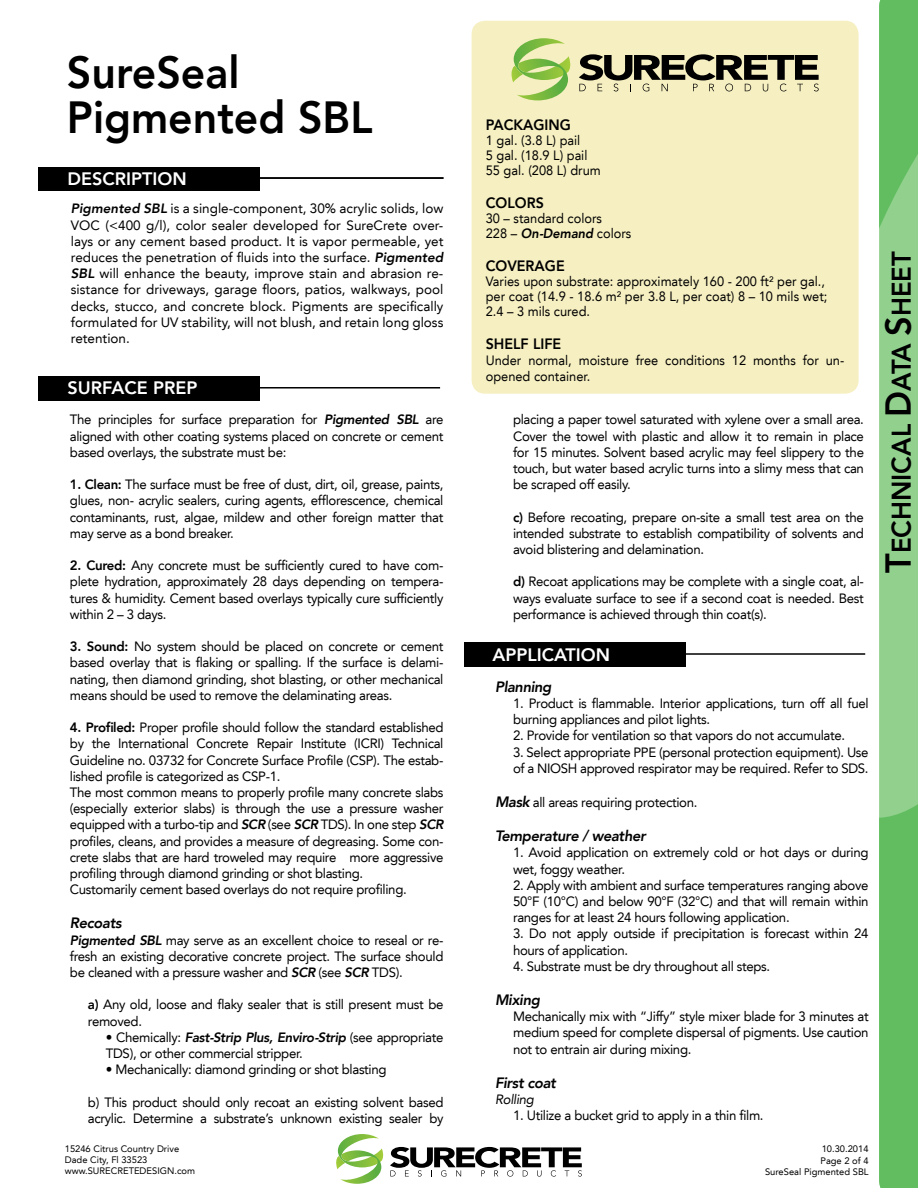
<style>
.page{position:relative;width:918px;height:1188px;background:#fff}
.page>*{position:absolute;margin:0;border:0;box-sizing:border-box;transform-origin:0 0}
.t1{font:800 45px "Avenir LT";color:#000;scale:.95 1}
.t2{font:800 27px "Avenir LT";color:#000;scale:.95 1}
.t3{font:800 18px "Avenir LT";color:#fff}
.t4{font:italic 800 15px "Avenir LT";letter-spacing:-.025em;color:#000}
.t5{font:800 15px "Avenir LT";color:#000;scale:.95 1}
.t6{font:13.5px/16.2px "Avenir LT";letter-spacing:-.025em;color:#000;text-align:justify}
.t7{font:13.5px/15px "Avenir LT";color:#000;scale:.95 1}
.t8{font:13.5px "Avenir LT";letter-spacing:-.025em;color:#000;scale:.95 1}
.t9{font:italic 13.5px "Avenir LT";letter-spacing:-.025em;color:#000}
.t10{font:9.3px/11.2px "Avenir LT";color:#000}
.s1{font-weight:800;font-style:italic}
.s2{font-weight:800}
.s3{font-weight:800;font-style:italic;font-size:15px}
.s4{font-size:36px}
</style>
<div class="page">
<svg style="left:879px;top:0;width:39px;height:1188px;fill:#91d08d"></svg>
<svg style="left:390px;top:1147px;width:192px;height:30px"></svg>
<svg style="left:336px;top:1134px;width:48px;height:50px"></svg>
<div style="left:472px;top:21px;width:387px;height:373px;background:#f6efc1;border-radius:14px"></div>
<svg style="left:579px;top:54px;width:240px;height:37px"></svg>
<svg style="left:512px;top:38px;width:59px;height:62px"></svg>
<div style="left:39px;top:167px;width:221px;height:23px;background:#000"></div>
<hr style="left:248px;top:177px;width:195px;height:2px;background:#000">
<div style="left:39px;top:376px;width:221px;height:25px;background:#000"></div>
<hr style="left:248px;top:387px;width:192px;height:2px;background:#000">
<div style="left:464px;top:642px;width:221px;height:25px;background:#000"></div>
<hr style="left:673px;top:653px;width:192px;height:2px;background:#000">
<p class="t1" style="left:67px;top:46px;width:183px">SureSeal</p>
<p class="t1" style="left:67px;top:91px;width:323px">Pigmented SBL</p>
<p class="t3" style="left:68px;top:168px;width:121px">DESCRIPTION</p>
<p class="t6" style="left:71px;top:201px;width:374px"><span class="s1">Pigmented SBL</span> is a single-component, 30% acrylic solids, low VOC (&lt;400 g/l), color sealer developed for SureCrete over&shy;lays or any cement based product. It is vapor permeable, yet reduces the penetration of fluids into the surface. <span class="s1">Pigmented SBL</span> will enhance the beauty, improve stain and abrasion re&shy;sistance for driveways, garage floors, patios, walkways, pool decks, stucco, and concrete block. Pigments are specifically formulated for UV stability, will not blush, and retain long gloss retention.</p>
<p class="t3" style="left:68px;top:377px;width:131px">SURFACE PREP</p>
<p class="t6" style="left:70px;top:412px;width:375px">The principles for surface preparation for <span class="s1">Pigmented SBL</span> are aligned with other coating systems placed on concrete or cement based overlays, the substrate must be:</p>
<p class="t6" style="left:70px;top:477px;width:375px"><span class="s2">1. Clean:</span> The surface must be free of dust, dirt, oil, grease, paints, glues, non- acrylic sealers, curing agents, efflorescence, chemical contaminants, rust, algae, mildew and other foreign matter that may serve as a bond breaker.</p>
<p class="t6" style="left:70px;top:558px;width:375px"><span class="s2">2. Cured:</span> Any concrete must be sufficiently cured to have com&shy;plete hydration, approximately 28 days depending on tempera&shy;tures &amp; humidity. Cement based overlays typically cure sufficiently within 2 – 3 days.</p>
<p class="t6" style="left:70px;top:639px;width:375px"><span class="s2">3. Sound:</span> No system should be placed on concrete or cement based overlay that is flaking or spalling. If the surface is delami&shy;nating, then diamond grinding, shot blasting, or other mechanical means should be used to remove the delaminating areas.</p>
<p class="t6" style="left:70px;top:720px;width:375px"><span class="s2">4. Profiled:</span> Proper profile should follow the standard established by the International Concrete Repair Institute (ICRI) Technical Guideline no. 03732 for Concrete Surface Profile (CSP). The estab&shy;lished profile is categorized as CSP-1.</p>
<p class="t6" style="left:70px;top:784px;width:375px">The most common means to properly profile many concrete slabs (especially exterior slabs) is through the use a pressure washer equipped with a turbo-tip and <span class="s1">SCR</span> (see <span class="s1">SCR</span> TDS). In one step <span class="s1">SCR </span>profiles, cleans, and provides a measure of degreasing. Some con&shy;crete slabs that are hard troweled may require more aggressive profiling through diamond grinding or shot blasting.</p>
<p class="t6" style="left:70px;top:882px;width:338px">Customarily cement based overlays do not require profiling.</p>
<p class="t4" style="left:70px;top:914px;width:53px">Recoats</p>
<p class="t6" style="left:70px;top:932px;width:375px"><span class="s1">Pigmented SBL</span> may serve as an excellent choice to reseal or re&shy;fresh an existing decorative concrete project. The surface should be cleaned with a pressure washer and <span class="s1">SCR</span> (see <span class="s1">SCR</span> TDS).</p>
<p class="t6" style="left:88px;top:997px;width:357px"><span class="s2">a)</span> Any old, loose and flaky sealer that is still present must be removed.</p>
<p class="t6" style="left:106px;top:1029px;width:339px">• Chemically: <span class="s1">Fast-Strip Plus, Enviro-Strip</span> (see appropriate<br>TDS), or other commercial stripper.</p>
<p class="t6" style="left:106px;top:1062px;width:282px">• Mechanically: diamond grinding or shot blasting</p>
<p class="t6" style="left:88px;top:1094px;width:357px">b) This product should only recoat an existing solvent based acrylic. Determine a substrate’s unknown existing sealer by</p>
<p class="t10" style="left:65px;top:1143px;width:132px">15246 Citrus Country Drive<br>Dade City, Fl 33523 www.SURECRETEDESIGN.com</p>
<p class="t5" style="left:486px;top:116px;width:91px">PACKAGING</p>
<p class="t8" style="left:486px;top:132px;width:101px">1 gal. (3.8 L) pail</p>
<p class="t7" style="left:486px;top:148px;width:109px">5 gal. (18.9 L) pail</p>
<p class="t7" style="left:486px;top:163px;width:123px">55 gal. (208 L) drum</p>
<p class="t5" style="left:486px;top:194px;width:63px">COLORS</p>
<p class="t7" style="left:486px;top:211px;width:124px">30 – standard colors</p>
<p class="t7" style="left:486px;top:226px;width:155px">228 – <span class="s1">On-Demand</span> colors</p>
<p class="t5" style="left:486px;top:257px;width:85px">COVERAGE</p>
<p class="t7" style="left:486px;top:274px;width:361px">Varies upon substrate: approximately 160 - 200 ft² per gal., per coat (14.9 - 18.6 m² per 3.8 L, per coat) 8 – 10 mils wet;<br>2.4 – 3 mils cured.</p>
<p class="t5" style="left:486px;top:335px;width:81px">SHELF LIFE</p>
<p class="t7" style="left:486px;top:352px;width:379px;line-height:16.2px">Under normal, moisture free conditions 12 months for un&shy;opened container.</p>
<p class="t6" style="left:513px;top:412px;width:352px">placing a paper towel saturated with xylene over a small area.<br>Cover the towel with plastic and allow it to remain in place for 15 minutes. Solvent based acrylic may feel slippery to the touch, but water based acrylic turns into a slimy mess that can be scraped off easily.</p>
<p class="t6" style="left:513px;top:509px;width:352px"><span class="s2">c)</span> Before recoating, prepare on-site a small test area on the intended substrate to establish compatibility of solvents and avoid blistering and delamination.</p>
<p class="t6" style="left:513px;top:574px;width:352px"><span class="s2">d)</span> Recoat applications may be complete with a single coat, al&shy;ways evaluate surface to see if a second coat is needed. Best performance is achieved through thin coat(s).</p>
<p class="t3" style="left:493px;top:644px;width:119px">APPLICATION</p>
<p class="t4" style="left:495px;top:678px;width:58px">Planning</p>
<p class="t6" style="left:513px;top:695px;width:357px">1. Product is flammable. Interior applications, turn off all fuel burning appliances and pilot lights.</p>
<p class="t6" style="left:513px;top:728px;width:334px">2. Provide for ventilation so that vapors do not accumulate.</p>
<p class="t6" style="left:513px;top:744px;width:357px">3. Select appropriate PPE (personal protection equipment). Use of a NIOSH approved respirator may be required. Refer to SDS.</p>
<p class="t6" style="left:495px;top:794px;width:204px"><span class="s3">Mask</span> all areas requiring protection.</p>
<p class="t4" style="left:495px;top:827px;width:152px">Temperature / weather</p>
<p class="t6" style="left:513px;top:845px;width:357px">1. Avoid application on extremely cold or hot days or during wet, foggy weather.</p>
<p class="t6" style="left:513px;top:877px;width:357px">2. Apply with ambient and surface temperatures ranging above 50°F (10°C) and below 90°F (32°C) and that will remain within ranges for at least 24 hours following application.</p>
<p class="t6" style="left:513px;top:926px;width:357px">3. Do not apply outside if precipitation is forecast within 24 hours of application.</p>
<p class="t6" style="left:513px;top:958px;width:259px">4. Substrate must be dry throughout all steps.</p>
<p class="t4" style="left:495px;top:991px;width:47px">Mixing</p>
<p class="t6" style="left:513px;top:1009px;width:357px">Mechanically mix with “Jiffy” style mixer blade for 3 minutes at medium speed for complete dispersal of pigments. Use caution not to entrain air during mixing.</p>
<p class="t4" style="left:495px;top:1074px;width:62px">First coat</p>
<p class="t9" style="left:495px;top:1091px;width:40px">Rolling</p>
<p class="t6" style="left:513px;top:1108px;width:252px">1. Utilize a bucket grid to apply in a thin film.</p>
<p class="t10" style="left:822px;top:1144px;width:48px">10.30.2014</p>
<p class="t10" style="left:820px;top:1155px;width:50px">Page 2 of 4</p>
<p class="t10" style="left:765px;top:1166px;width:105px">SureSeal Pigmented SBL</p>
<h2 class="t2" style="left:885px;top:573px;width:340px;rotate:-90deg"><span class="s4">T</span>ECHNICAL <span class="s4">D</span>ATA <span class="s4">S</span>HEET</h2>
</div>
